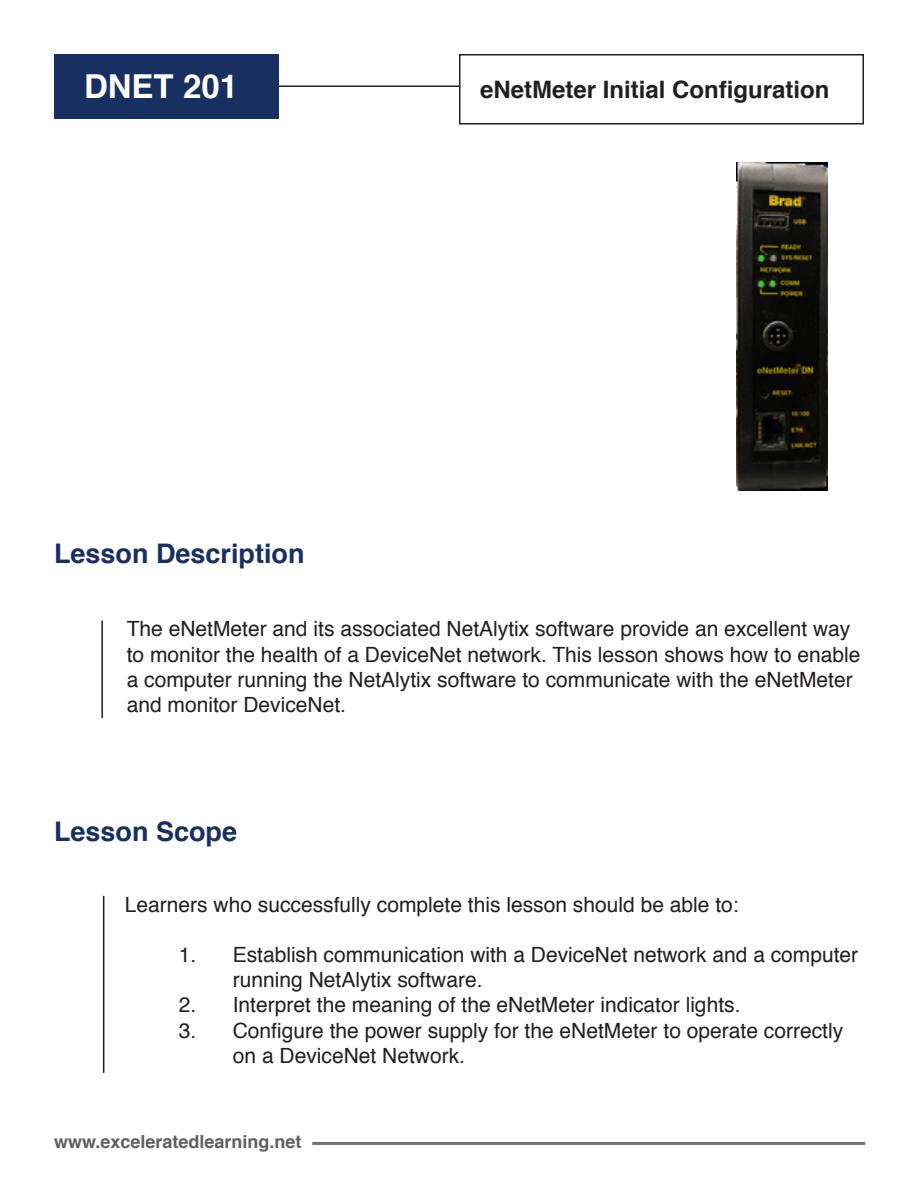
<style>
.page{position:relative;width:918px;height:1188px;background:#fff}
.page>*{position:absolute;margin:0;border:0;box-sizing:border-box;transform-origin:0 0}
.t1{font:700 33px "Helvetica";color:#fff}
.t2{font:700 27px "Helvetica";color:#182f61}
.t3{font:700 24px "Helvetica";color:#231f20}
.t4{font:21px/25.2px "Helvetica";color:#231f20}
.t5{font:700 18px "Helvetica";color:#5f5f5f}
</style>
<div class="page">
<hr style="left:312px;top:1143px;width:553px;height:1px;background:#231f20">
<hr style="left:312px;top:1144px;width:553px;height:1px;background:#231f20">
<hr style="left:258px;top:86px;width:201px;height:1px;background:#231f20">
<div style="left:54px;top:55px;width:225px;height:64px;background:#182f61"></div>
<div style="left:459px;top:54px;width:405px;height:70px;border:2px solid #231f20"></div>
<hr style="left:101px;top:621px;width:2px;height:97px;background:#231f20">
<hr style="left:103px;top:896px;width:1px;height:177px;background:#231f20">
<img style="left:736px;top:162px;width:92px;height:328px">
<p class="t1" style="left:84px;top:60px;width:156px">DNET 201</p>
<p class="t3" style="left:480px;top:70px;width:351px">eNetMeter Initial Configuration</p>
<p class="t2" style="left:54px;top:532px;width:252px">Lesson Description</p>
<p class="t4" style="left:127px;top:617px;width:735px">The eNetMeter and its associated NetAlytix software provide an excellent way to monitor the health of a DeviceNet network. This lesson shows how to enable a computer running the NetAlytix software to communicate with the eNetMeter and monitor DeviceNet.</p>
<p class="t2" style="left:54px;top:810px;width:185px">Lesson Scope</p>
<p class="t4" style="left:125px;top:892px;width:615px">Learners who successfully complete this lesson should be able to:</p>
<p class="t4" style="left:233px;top:943px;width:627px;text-indent:-54px">1. Establish communication with a DeviceNet network and a computer running NetAlytix software.</p>
<p class="t4" style="left:179px;top:993px;width:563px">2. Interpret the meaning of the eNetMeter indicator lights.</p>
<p class="t4" style="left:233px;top:1018px;width:612px;text-indent:-54px">3. Configure the power supply for the eNetMeter to operate correctly on a DeviceNet Network.</p>
<p class="t5" style="left:54px;top:1127px;width:249px">www.exceleratedlearning.net</p>
</div>
